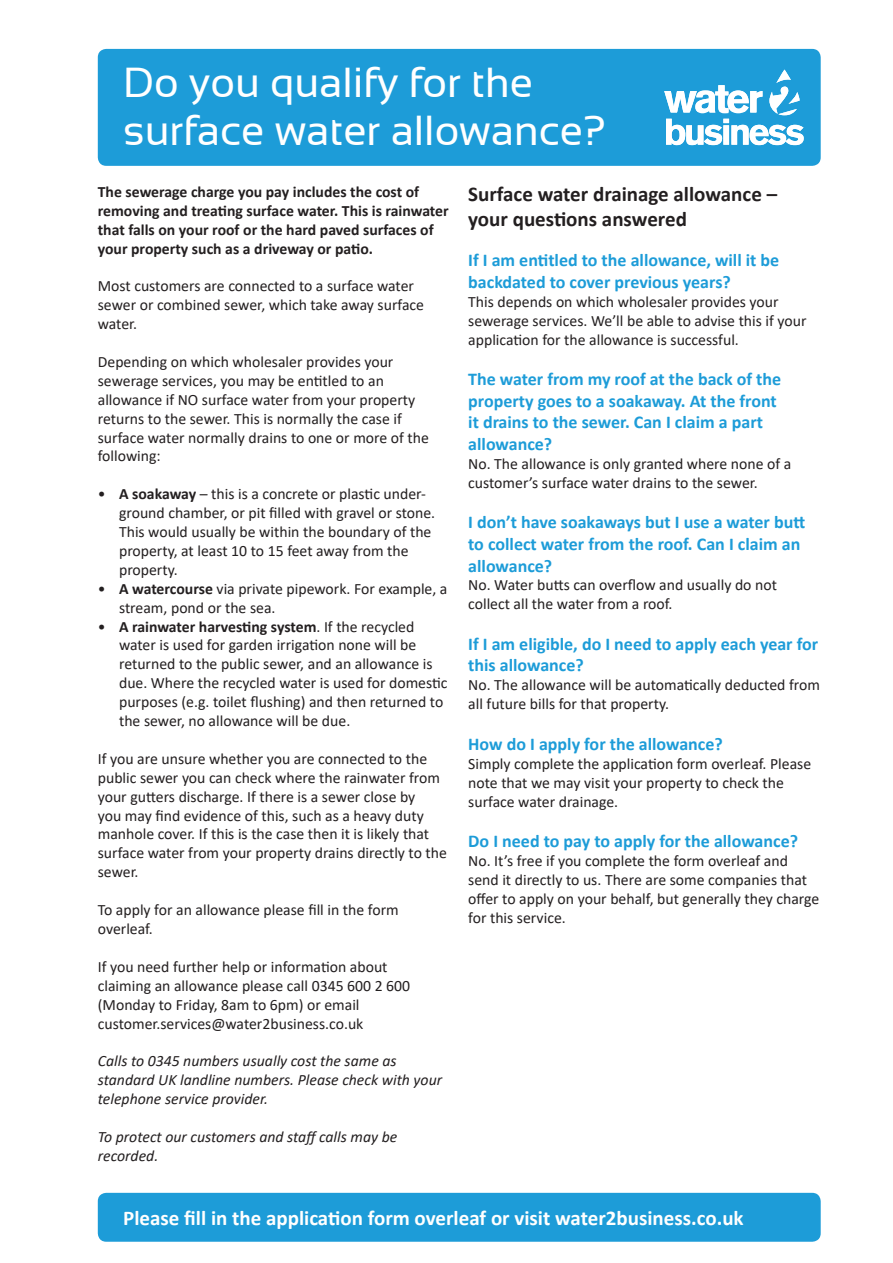
<style>
.page{position:relative;width:893px;height:1263px;background:#fff}
.page>*{position:absolute;margin:0;border:0;box-sizing:border-box;transform-origin:0 0}
.t1{font:42px/48px "Sansation";color:#fff}
.t2{font:700 21px "Calibri";color:#fff}
.t3{font:700 21px/25.2px "Calibri";color:#231f20}
.t4{font:700 18px/21.6px "Calibri";color:#1d9cd8}
.t5{font:15.75px/18.9px "Calibri";color:#231f20}
.t6{font:700 15.75px/18.9px "Calibri";color:#231f20}
.t7{font:italic 15.75px/18.9px "Calibri";color:#231f20}
.s1{font-weight:700}
</style>
<div class="page">
<div style="left:98px;top:1193px;width:723px;height:49px;background:#1d9cd8;border-radius:9px"></div>
<div style="left:98px;top:49px;width:723px;height:117px;background:#1d9cd8;border-radius:9px"></div>
<svg style="left:664px;top:70px;width:140px;height:75px"></svg>
<p class="t1" style="left:123px;top:58px;width:484px">Do you qualify for the surface water allowance?</p>
<p class="t6" style="left:98px;top:182px;width:352px">The sewerage charge you pay includes the cost of removing and treating surface water. This is rainwater that falls on your roof or the hard paved surfaces of your property such as a driveway or patio.</p>
<p class="t5" style="left:98px;top:276px;width:328px">Most customers are connected to a surface water sewer or combined sewer, which take away surface water.</p>
<p class="t5" style="left:98px;top:352px;width:333px">Depending on which wholesaler provides your sewerage services, you may be entitled to an allowance if NO surface water from your property returns to the sewer. This is normally the case if surface water normally drains to one or more of the following:</p>
<p class="t5" style="left:119px;top:484px;width:318px;text-indent:-21px">• <span class="s1">A soakaway</span> – this is a concrete or plastic under&shy;ground chamber, or pit filled with gravel or stone.<br>This would usually be within the boundary of the property, at least 10 to 15 feet away from the property.</p>
<p class="t5" style="left:119px;top:579px;width:330px;text-indent:-21px">• <span class="s1">A watercourse</span> via private pipework. For example, a stream, pond or the sea.</p>
<p class="t5" style="left:119px;top:616px;width:330px;text-indent:-21px">• <span class="s1">A rainwater harvesting system</span>. If the recycled water is used for garden irrigation none will be returned to the public sewer, and an allowance is due. Where the recycled water is used for domestic purposes (e.g. toilet flushing) and then returned to the sewer, no allowance will be due.</p>
<p class="t5" style="left:98px;top:749px;width:351px">If you are unsure whether you are connected to the public sewer you can check where the rainwater from your gutters discharge. If there is a sewer close by<br>you may find evidence of this, such as a heavy duty manhole cover. If this is the case then it is likely that surface water from your property drains directly to the sewer.</p>
<p class="t5" style="left:98px;top:900px;width:302px">To apply for an allowance please fill in the form overleaf.</p>
<p class="t5" style="left:98px;top:957px;width:314px">If you need further help or information about claiming an allowance please call 0345 600 2 600 (Monday to Friday, 8am to 6pm) or email customer.services@water2business.co.uk</p>
<p class="t7" style="left:98px;top:1051px;width:346px">Calls to 0345 numbers usually cost the same as standard UK landline numbers. Please check with your telephone service provider.</p>
<p class="t7" style="left:98px;top:1126px;width:301px">To protect our customers and staff calls may be recorded.</p>
<p class="t3" style="left:468px;top:181px;width:310px">Surface water drainage allowance – your questions answered</p>
<p class="t4" style="left:468px;top:249px;width:313px">If I am entitled to the allowance, will it be backdated to cover previous years?</p>
<p class="t5" style="left:468px;top:292px;width:340px">This depends on which wholesaler provides your sewerage services. We’ll be able to advise this if your application for the allowance is successful.</p>
<p class="t4" style="left:468px;top:368px;width:314px">The water from my roof at the back of the property goes to a soakaway. At the front it drains to the sewer. Can I claim a part allowance?</p>
<p class="t5" style="left:468px;top:454px;width:325px">No. The allowance is only granted where none of a customer’s surface water drains to the sewer.</p>
<p class="t4" style="left:468px;top:511px;width:338px">I don’t have soakaways but I use a water butt to collect water from the roof. Can I claim an allowance?</p>
<p class="t5" style="left:468px;top:575px;width:310px">No. Water butts can overflow and usually do not collect all the water from a roof.</p>
<p class="t4" style="left:468px;top:633px;width:351px">If I am eligible, do I need to apply each year for this allowance?</p>
<p class="t5" style="left:468px;top:675px;width:353px">No. The allowance will be automatically deducted from all future bills for that property.</p>
<p class="t4" style="left:468px;top:733px;width:256px">How do I apply for the allowance?</p>
<p class="t5" style="left:468px;top:754px;width:344px">Simply complete the application form overleaf. Please note that we may visit your property to check the surface water drainage.</p>
<p class="t4" style="left:468px;top:830px;width:331px">Do I need to pay to apply for the allowance?</p>
<p class="t5" style="left:468px;top:851px;width:353px">No. It’s free if you complete the form overleaf and send it directly to us. There are some companies that offer to apply on your behalf, but generally they charge for this service.</p>
<p class="t2" style="left:123px;top:1203px;width:622px">Please fill in the application form overleaf or visit water2business.co.uk</p>
</div>
